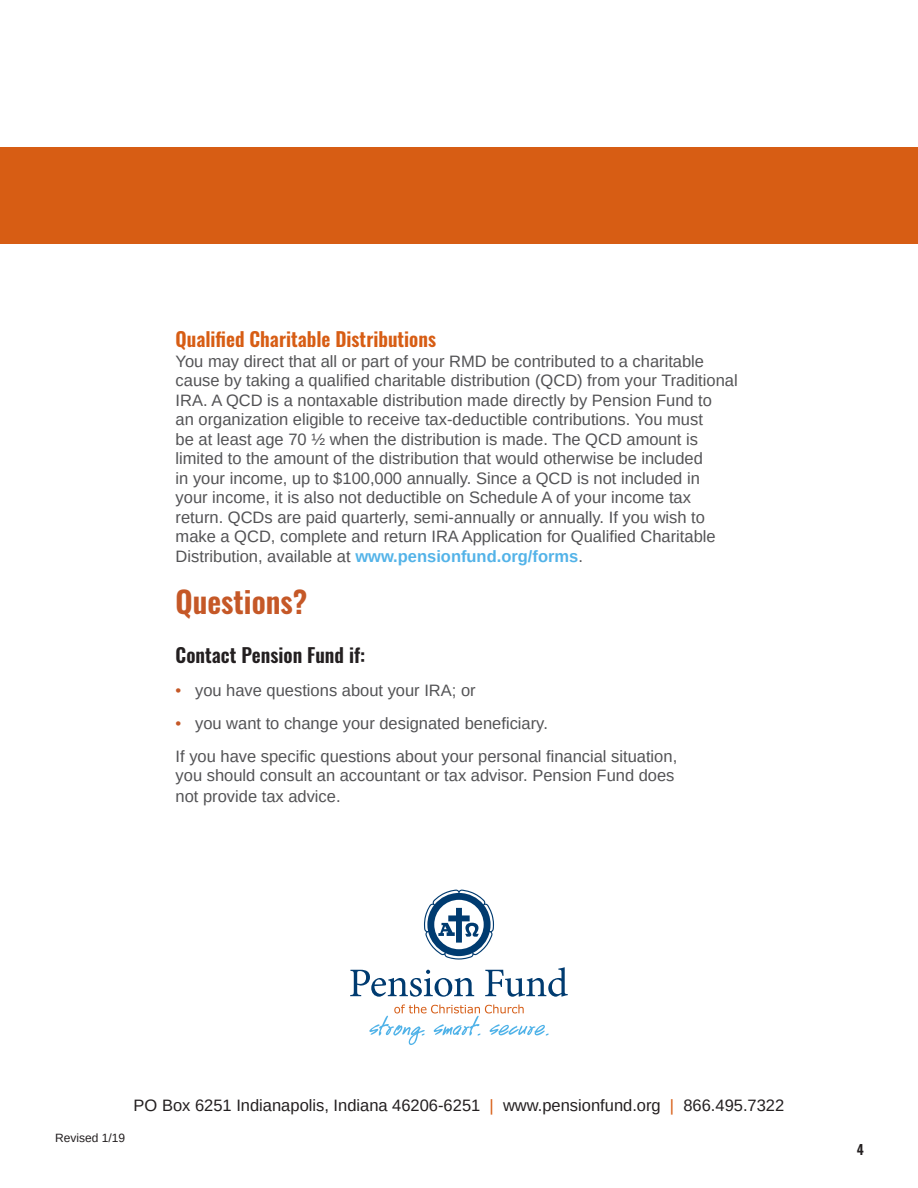
<style>
.page{position:relative;width:918px;height:1188px;background:#fff}
.page>*{position:absolute;margin:0;border:0;box-sizing:border-box;transform-origin:0 0}
.t1{font:600 30px "Oswald";color:#c55827}
.t2{font:600 19.5px "Oswald";color:#d75d14}
.t3{font:600 19.5px "Oswald";color:#231f20}
.t4{font:16.5px/19.5px "Arimo";color:#535355}
.t5{font:16.5px "Arimo";color:#231f20}
.t6{font:600 13.5px "Oswald";color:#231f20}
.t7{font:12px "Arimo";color:#231f20}
.s1{font-weight:700;color:#53b3e8}
.s2{color:#c55827}
.s3{color:#d75d14}
</style>
<div class="page">
<svg style="left:424px;top:890px;width:70px;height:70px"></svg>
<svg style="left:350px;top:970px;width:124px;height:27px"></svg>
<svg style="left:485px;top:967px;width:83px;height:30px"></svg>
<svg style="left:369px;top:1004px;width:180px;height:41px"></svg>
<div style="left:0;top:148px;width:918px;height:96px;background:#d75d14"></div>
<p class="t2" style="left:176px;top:326px;width:262px">Qualified Charitable Distributions</p>
<p class="t4" style="left:176px;top:352px;width:564px">You may direct that all or part of your RMD be contributed to a charitable cause by taking a qualified charitable distribution (QCD) from your Traditional IRA. A QCD is a nontaxable distribution made directly by Pension Fund to<br>an organization eligible to receive tax-deductible contributions. You must<br>be at least age 70 ½ when the distribution is made. The QCD amount is limited to the amount of the distribution that would otherwise be included<br>in your income, up to $100,000 annually. Since a QCD is not included in<br>your income, it is also not deductible on Schedule A of your income tax return. QCDs are paid quarterly, semi-annually or annually. If you wish to make a QCD, complete and return IRA Application for Qualified Charitable Distribution, available at <span class="s1">www.pensionfund.org/forms</span>.</p>
<p class="t1" style="left:176px;top:581px;width:133px">Questions?</p>
<p class="t3" style="left:176px;top:641px;width:191px">Contact Pension Fund if:</p>
<p class="t4" style="left:176px;top:680px;width:302px"><span class="s2">•</span> you have questions about your IRA; or</p>
<p class="t4" style="left:176px;top:713px;width:374px"><span class="s2">•</span> you want to change your designated beneficiary.</p>
<p class="t4" style="left:176px;top:746px;width:503px">If you have specific questions about your personal financial situation, you should consult an accountant or tax advisor. Pension Fund does</p>
<p class="t4" style="left:176px;top:787px;width:167px">not provide tax advice.</p>
<p class="t7" style="left:55px;top:1131px;width:72px">Revised 1/19</p>
<p class="t5" style="left:134px;top:1095px;width:652px">PO Box 6251 Indianapolis, Indiana 46206-6251 <span class="s3">|</span> www.pensionfund.org <span class="s3">|</span> 866.495.7322</p>
<p class="t6" style="left:857px;top:1140px;width:9px">4</p>
</div>
